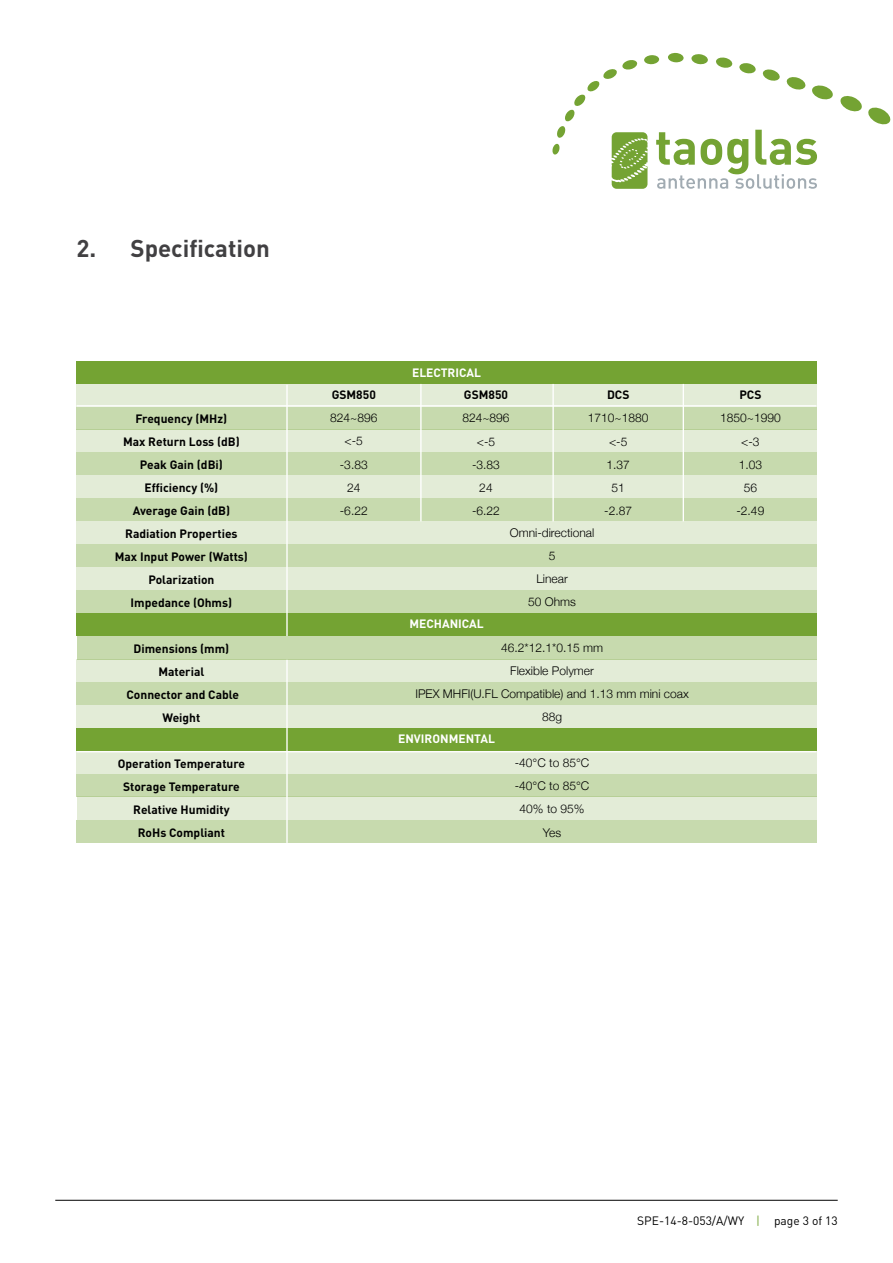
<style>
.page{position:relative;width:893px;height:1263px;background:#fff}
.page>*{position:absolute;margin:0;border:0;box-sizing:border-box;transform-origin:0 0}
.t1{font:700 24px "DIN";color:#414042}
.t2{font:700 12px/23.1px "DIN";color:#000;text-align:center}
.t3{font:300 12px/23.1px "Helvetica Neue";color:#000;text-align:center}
.t4{font:700 12px "DIN";color:#fff}
.t5{font:12px "DIN";color:#000}
.s1{color:#74a333}
</style>
<div class="page">
<hr style="left:55px;top:1200px;width:783px;height:1px;background:#000">
<div style="left:644px;top:55px;width:15px;height:9px;background:#74a333;border-radius:50%"></div>
<svg style="left:656px;top:54px;width:235px;height:135px"></svg>
<svg style="left:552px;top:59px;width:95px;height:130px"></svg>
<div style="left:77px;top:406px;width:740px;height:23px;background:#c7daae"></div>
<div style="left:77px;top:384px;width:740px;height:22px;background:#e3ecd7"></div>
<div style="left:77px;top:361px;width:740px;height:23px;background:#74a333"></div>
<div style="left:77px;top:820px;width:740px;height:23px;background:#c7daae"></div>
<div style="left:77px;top:797px;width:739px;height:23px;background:#e3ecd7"></div>
<div style="left:77px;top:567px;width:740px;height:23px;background:#e3ecd7"></div>
<div style="left:77px;top:590px;width:740px;height:23px;background:#c7daae"></div>
<div style="left:77px;top:613px;width:740px;height:23px;background:#74a333"></div>
<div style="left:77px;top:429px;width:740px;height:23px;background:#e3ecd7"></div>
<div style="left:77px;top:452px;width:740px;height:23px;background:#c7daae"></div>
<hr style="left:77px;top:405px;width:739px;height:1px;background:#fff">
<div style="left:77px;top:475px;width:740px;height:23px;background:#e3ecd7"></div>
<div style="left:77px;top:498px;width:740px;height:23px;background:#c7daae"></div>
<div style="left:77px;top:544px;width:740px;height:23px;background:#c7daae"></div>
<div style="left:77px;top:521px;width:740px;height:23px;background:#e3ecd7"></div>
<div style="left:77px;top:705px;width:740px;height:23px;background:#e3ecd7"></div>
<div style="left:77px;top:659px;width:740px;height:23px;background:#e3ecd7"></div>
<div style="left:77px;top:682px;width:740px;height:23px;background:#c7daae"></div>
<div style="left:77px;top:728px;width:740px;height:23px;background:#74a333"></div>
<div style="left:77px;top:751px;width:740px;height:23px;background:#e3ecd7"></div>
<div style="left:77px;top:774px;width:740px;height:23px;background:#c7daae"></div>
<hr style="left:286px;top:385px;width:2px;height:458px;background:#fff">
<hr style="left:77px;top:751px;width:739px;height:1px;background:#fff">
<div style="left:77px;top:636px;width:739px;height:23px;background:#c7daae"></div>
<hr style="left:420px;top:384px;width:2px;height:137px;background:#fff">
<hr style="left:552px;top:384px;width:2px;height:137px;background:#fff">
<hr style="left:683px;top:384px;width:1px;height:137px;background:#fff">
<h1 class="t1" style="left:77px;top:233px;width:195px">2. Specification</h1>
<p class="t2" style="left:115px;top:406px;width:135px">Frequency (MHz)<br>Max Return Loss (dB)<br>Peak Gain (dBi)<br>Efficiency (%)<br>Average Gain (dB)<br>Radiation Properties<br>Max Input Power (Watts)<br>Polarization<br>Impedance (Ohms)</p>
<p class="t2" style="left:127px;top:636px;width:114px">Dimensions (mm)<br>Material<br>Connector and Cable<br>Weight</p>
<p class="t2" style="left:118px;top:752px;width:129px">Operation Temperature<br>Storage Temperature<br>Relative Humidity<br>RoHs Compliant</p>
<p class="t2" style="left:332px;top:383px;width:46px">GSM850</p>
<p class="t3" style="left:330px;top:406px;width:49px">824~896 &lt;-5 -3.83<br>24<br>-6.22</p>
<p class="t4" style="left:412px;top:364px;width:70px">ELECTRICAL</p>
<p class="t2" style="left:464px;top:383px;width:46px">GSM850</p>
<p class="t3" style="left:462px;top:406px;width:49px">824~896 &lt;-5 -3.83<br>24<br>-6.22</p>
<p class="t2" style="left:607px;top:383px;width:24px">DCS</p>
<p class="t3" style="left:588px;top:406px;width:62px">1710~1880 &lt;-5<br>1.37<br>51<br>-2.87</p>
<p class="t3" style="left:510px;top:521px;width:86px">Omni-directional<br>5<br>Linear<br>50 Ohms</p>
<p class="t3" style="left:415px;top:636px;width:275px">46.2*12.1*0.15 mm<br>Flexible Polymer<br>IPEX MHFI(U.FL Compatible) and 1.13 mm mini coax<br>88g</p>
<p class="t3" style="left:515px;top:751px;width:76px">-40°C to 85°C -40°C to 85°C<br>40% to 95%<br>Yes</p>
<p class="t4" style="left:409px;top:616px;width:76px">MECHANICAL</p>
<p class="t4" style="left:398px;top:731px;width:98px">ENVIRONMENTAL</p>
<p class="t2" style="left:739px;top:383px;width:24px">PCS</p>
<p class="t3" style="left:720px;top:406px;width:62px">1850~1990 &lt;-3<br>1.03<br>56<br>-2.49</p>
<p class="t5" style="left:637px;top:1213px;width:202px">SPE-14-8-053/A/WY <span class="s1">|</span> page 3 of 13</p>
</div>
